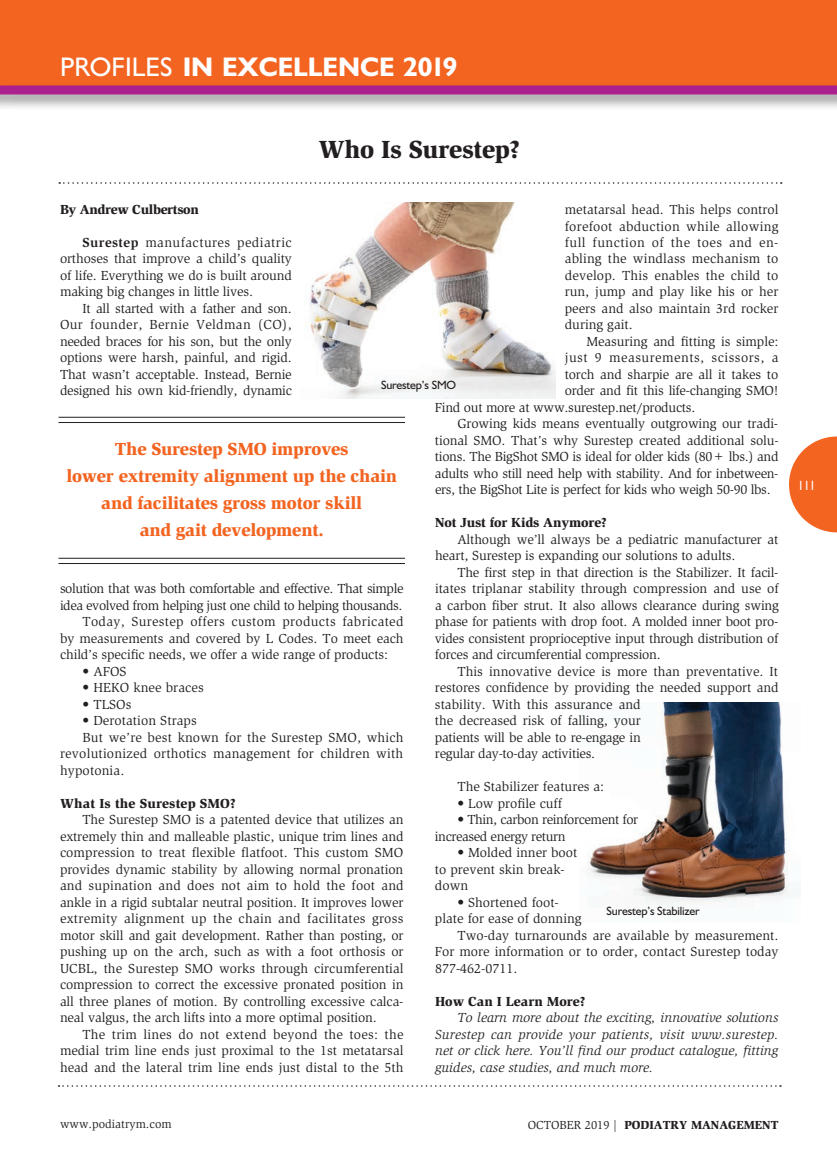
<style>
.page{position:relative;width:837px;height:1161px;background:#fff}
.page>*{position:absolute;margin:0;border:0;box-sizing:border-box;transform-origin:0 0}
.t1{font:700 27px "Humanist 521 BT";color:#fff}
.t2{font:900 25.5px "Slimbach";letter-spacing:-.015em;color:#231f20}
.t3{font:900 18px/27px "Slimbach";letter-spacing:-.015em;color:#f36421;text-align:center}
.t4{font:13.5px/16.5px "Slimbach";letter-spacing:-.01em;color:#231f20;text-align:justify}
.t5{font:italic 13.5px/16.5px "Slimbach";color:#231f20;text-align:justify}
.t6{font:13.5px "Slimbach";letter-spacing:-.035em;color:#231f20}
.t7{font:900 13.5px "Slimbach";letter-spacing:-.01em;color:#231f20}
.t8{font:13.5px "Slimbach";letter-spacing:.01em;color:#231f20}
.t9{font:13.5px/16.5px "Slimbach";letter-spacing:-.03em;color:#231f20}
.t10{font:13.5px "Slimbach";letter-spacing:.015em;color:#231f20}
.t11{font:13.5px "Slimbach";letter-spacing:.025em;color:#231f20}
.t12{font:13.5px "Slimbach";letter-spacing:.035em;color:#231f20}
.t13{font:900 13.5px "Slimbach";letter-spacing:.01em;color:#231f20}
.t14{font:13.5px "Humanist 521 BT";color:#fff;scale:.9 1}
.t15{font:12px "Humanist 521 BT";letter-spacing:-.015em;color:#231f20}
.t16{font:900 12px "Slimbach";color:#231f20}
.t17{font:12px "Slimbach";color:#231f20}
.s1{font-weight:400}
.s2{font-weight:700}
</style>
<div class="page">
<img style="left:587px;top:702px;width:202px;height:203px">
<svg style="left:789px;top:436px;width:48px;height:96px"></svg>
<div style="left:0;top:0;width:837px;height:88px;background:#f36421"></div>
<svg style="left:59px;top:182px;width:723px;height:2px"></svg>
<svg style="left:58px;top:1085px;width:723px;height:2px"></svg>
<div style="left:0;top:82px;width:837px;height:29px;background:#231f20;opacity:.5"></div>
<div style="left:0;top:86px;width:837px;height:8px;background:#ab208e"></div>
<img style="left:310px;top:202px;width:246px;height:197px">
<hr style="left:58px;top:417px;width:347px;height:1px;background:#231f20">
<hr style="left:58px;top:422px;width:347px;height:1px;background:#231f20">
<hr style="left:58px;top:558px;width:347px;height:1px;background:#231f20">
<hr style="left:58px;top:563px;width:347px;height:1px;background:#231f20">
<h1 class="t1" style="left:60px;top:50px;width:399px"><span class="s1">PROFILES</span> IN EXCELLENCE 2019</h1>
<h2 class="t2" style="left:319px;top:134px;width:203px">Who Is Surestep?</h2>
<p class="t7" style="left:60px;top:201px;width:140px">By Andrew Culbertson</p>
<p class="t4" style="left:60px;top:234px;width:233px;text-indent:23px"><span class="s2">Surestep</span> manufactures pediatric orthoses that improve a child’s quality of life. Everything we do is built around making big changes in little lives.</p>
<p class="t4" style="left:60px;top:300px;width:234px;text-indent:23px">It all started with a father and son.<br>Our founder, Bernie Veldman (CO), needed braces for his son, but the only options were harsh, painful, and rigid.<br>That wasn’t acceptable. Instead, Bernie designed his own kid-friendly, dynamic</p>
<p class="t4" style="left:565px;top:201px;width:215px">metatarsal head. This helps control forefoot abduction while allowing full function of the toes and en&shy;abling the windlass mechanism to develop. This enables the child to run, jump and play like his or her peers and also maintain 3rd rocker during gait.</p>
<p class="t4" style="left:586px;top:333px;width:193px">Measuring and fitting is simple:</p>
<p class="t12" style="left:565px;top:350px;width:215px">just 9 measurements, scissors, a</p>
<p class="t4" style="left:565px;top:366px;width:215px">torch and sharpie are all it takes to</p>
<p class="t4" style="left:565px;top:383px;width:215px">order and fit this life-changing SMO!</p>
<p class="t4" style="left:435px;top:399px;width:262px">Find out more at www.surestep.net/products.</p>
<p class="t4" style="left:457px;top:416px;width:322px">Growing kids means eventually outgrowing our tradi-</p>
<p class="t4" style="left:435px;top:432px;width:345px">tional SMO. That’s why Surestep created additional solu-</p>
<p class="t4" style="left:435px;top:449px;width:345px">tions. The BigShot SMO is ideal for older kids (80+ lbs.) and</p>
<p class="t4" style="left:435px;top:465px;width:345px">adults who still need help with stability. And for inbetween-</p>
<p class="t4" style="left:435px;top:482px;width:337px">ers, the BigShot Lite is perfect for kids who weigh 50-90 lbs.</p>
<p class="t7" style="left:435px;top:514px;width:173px">Not Just for Kids Anymore?</p>
<p class="t4" style="left:435px;top:531px;width:345px;text-indent:23px">Although we’ll always be a pediatric manufacturer at heart, Surestep is expanding our solutions to adults.</p>
<p class="t4" style="left:435px;top:564px;width:345px;text-indent:23px">The first step in that direction is the Stabilizer. It facil&shy;itates triplanar stability through compression and use of a carbon fiber strut. It also allows clearance during swing phase for patients with drop foot. A molded inner boot pro&shy;vides consistent proprioceptive input through distribution of forces and circumferential compression.</p>
<p class="t4" style="left:435px;top:663px;width:345px;text-align:left;text-indent:23px">This innovative device is more than preventative. It restores confidence by providing the needed support and stability. With this assurance and<br>the decreased risk of falling, your<br>patients will be able to re-engage in<br>regular day-to-day activities.</p>
<p class="t4" style="left:457px;top:779px;width:148px">The Stabilizer features a:</p>
<p class="t4" style="left:457px;top:795px;width:106px">• Low profile cuff</p>
<p class="t9" style="left:435px;top:812px;width:205px;text-indent:23px">• Thin, carbon reinforcement for increased energy return</p>
<p class="t4" style="left:435px;top:845px;width:144px;text-align:left;text-indent:23px">• Molded inner boot to prevent skin break&shy;down</p>
<p class="t4" style="left:457px;top:894px;width:103px">• Shortened foot-</p>
<p class="t4" style="left:435px;top:911px;width:148px">plate for ease of donning</p>
<p class="t4" style="left:457px;top:927px;width:322px">Two-day turnarounds are available by measurement.</p>
<p class="t4" style="left:435px;top:944px;width:345px">For more information or to order, contact Surestep today</p>
<p class="t4" style="left:435px;top:960px;width:84px">877-462-0711.</p>
<p class="t7" style="left:435px;top:993px;width:152px">How Can I Learn More?</p>
<p class="t5" style="left:435px;top:1010px;width:345px;text-indent:23px">To learn more about the exciting, innovative solutions Surestep can provide your patients, visit www.surestep. net or click here. You’ll find our product catalogue, fitting guides, case studies, and much more.</p>
<p class="t15" style="left:381px;top:378px;width:77px">Surestep’s SMO</p>
<h3 class="t3" style="left:66px;top:435px;width:332px">The Surestep SMO improves<br>lower extremity alignment up the chain and facilitates gross motor skill<br>and gait development.</h3>
<p class="t6" style="left:60px;top:581px;width:345px">solution that was both comfortable and effective. That simple</p>
<p class="t6" style="left:60px;top:598px;width:344px">idea evolved from helping just one child to helping thousands.</p>
<p class="t11" style="left:83px;top:614px;width:323px">Today, Surestep offers custom products fabricated</p>
<p class="t4" style="left:60px;top:630px;width:345px">by measurements and covered by L Codes. To meet each</p>
<p class="t4" style="left:60px;top:647px;width:330px">child’s specific needs, we offer a wide range of products:</p>
<p class="t4" style="left:83px;top:663px;width:46px">• AFOS</p>
<p class="t4" style="left:83px;top:680px;width:123px">• HEKO knee braces</p>
<p class="t4" style="left:83px;top:696px;width:51px">• TLSOs</p>
<p class="t4" style="left:83px;top:713px;width:116px">• Derotation Straps</p>
<p class="t8" style="left:83px;top:730px;width:322px">But we’re best known for the Surestep SMO, which</p>
<p class="t10" style="left:60px;top:746px;width:345px">revolutionized orthotics management for children with</p>
<p class="t8" style="left:60px;top:763px;width:66px">hypotonia.</p>
<p class="t13" style="left:60px;top:795px;width:177px">What Is the Surestep SMO?</p>
<p class="t4" style="left:60px;top:812px;width:345px;text-indent:23px">The Surestep SMO is a patented device that utilizes an extremely thin and malleable plastic, unique trim lines and compression to treat flexible flatfoot. This custom SMO provides dynamic stability by allowing normal pronation and supination and does not aim to hold the foot and ankle in a rigid subtalar neutral position. It improves lower extremity alignment up the chain and facilitates gross motor skill and gait development. Rather than posting, or pushing up on the arch, such as with a foot orthosis or UCBL, the Surestep SMO works through circumferential compression to correct the excessive pronated position in all three planes of motion. By controlling excessive calca&shy;neal valgus, the arch lifts into a more optimal position.</p>
<p class="t4" style="left:60px;top:1026px;width:345px;text-indent:23px">The trim lines do not extend beyond the toes: the medial trim line ends just proximal to the 1st metatarsal head and the lateral trim line ends just distal to the 5th</p>
<p class="t15" style="left:607px;top:904px;width:95px">Surestep’s Stabilizer</p>
<p class="t17" style="left:60px;top:1117px;width:113px">www.podiatrym.com</p>
<p class="t16" style="left:528px;top:1117px;width:252px"><span class="s1">OCTOBER 2019 |</span> PODIATRY MANAGEMENT</p>
<p class="t14" style="left:798px;top:477px;width:21px">111</p>
</div>
